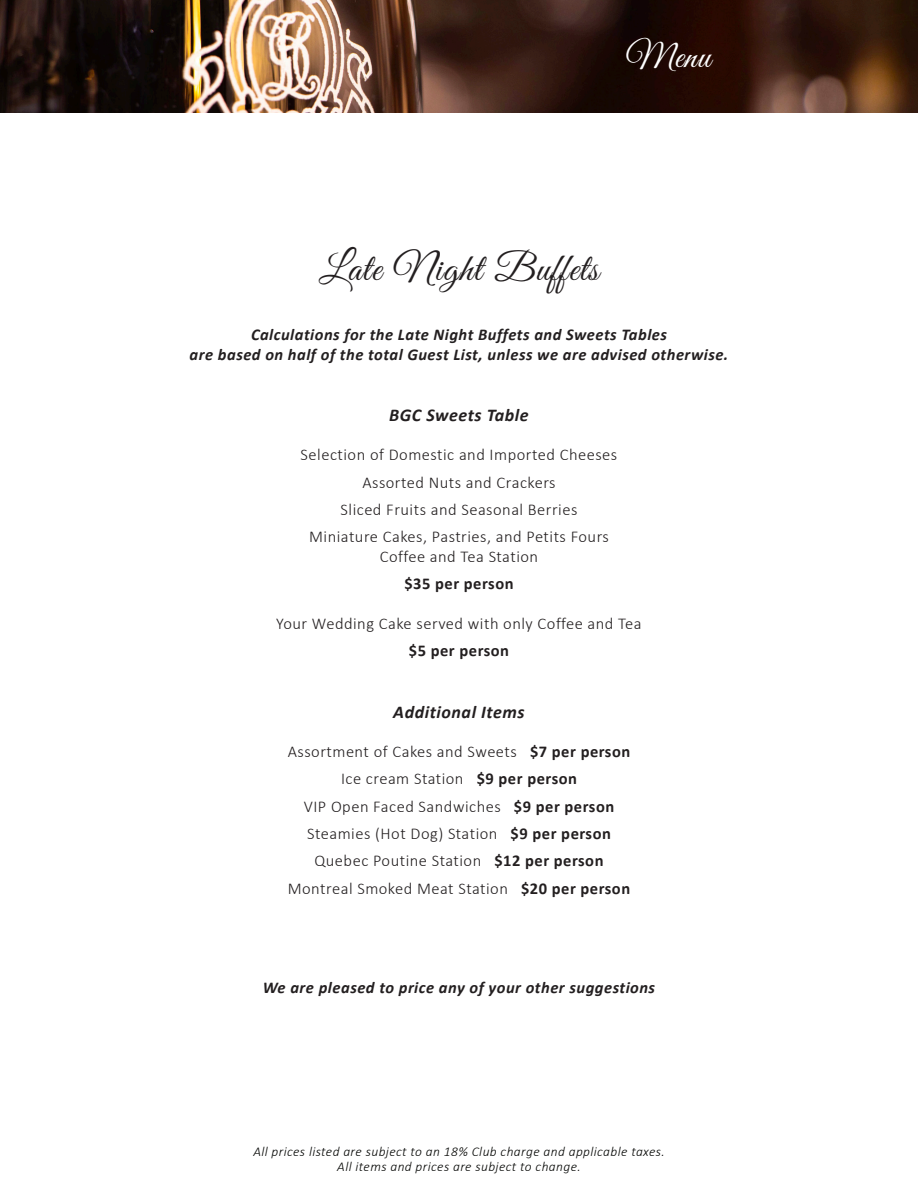
<style>
.page{position:relative;width:918px;height:1188px;background:#fff}
.page>*{position:absolute;margin:0;border:0;box-sizing:border-box;transform-origin:0 0}
.t1{font:39px "Great Vibes";letter-spacing:.03em;color:#231f20}
.t2{font:36px "Great Vibes";color:#fff}
.t3{font:italic 700 18px "Calibri";letter-spacing:.03em;color:#231f20}
.t4{font:300 16.5px "Calibri";letter-spacing:.03em;color:#231f20}
.t5{font:italic 700 16.5px "Calibri";letter-spacing:.03em;color:#231f20}
.t6{font:700 16.5px "Calibri";letter-spacing:.03em;color:#231f20}
.t7{font:italic 300 13.5px/15px "Calibri";letter-spacing:.03em;color:#040503;text-align:center}
.s1{font-weight:700}
</style>
<div class="page">
<img style="left:0;top:0;width:918px;height:113px">
<p class="t2" style="left:626px;top:36px;width:86px">Menu</p>
<p class="t1" style="left:319px;top:247px;width:281px">Late Night Buffets</p>
<p class="t5" style="left:251px;top:323px;width:418px">Calculations for the Late Night Buffets and Sweets Tables</p>
<p class="t5" style="left:190px;top:343px;width:540px">are based on half of the total Guest List, unless we are advised otherwise.</p>
<p class="t3" style="left:389px;top:402px;width:141px">BGC Sweets Table</p>
<p class="t4" style="left:301px;top:445px;width:318px">Selection of Domestic and Imported Cheeses</p>
<p class="t4" style="left:362px;top:472px;width:195px">Assorted Nuts and Crackers</p>
<p class="t4" style="left:341px;top:499px;width:238px">Sliced Fruits and Seasonal Berries</p>
<p class="t4" style="left:309px;top:527px;width:301px">Miniature Cakes, Pastries, and Petits Fours</p>
<p class="t4" style="left:380px;top:546px;width:160px">Coffee and Tea Station</p>
<p class="t6" style="left:404px;top:572px;width:111px">$35 per person</p>
<p class="t4" style="left:276px;top:613px;width:367px">Your Wedding Cake served with only Coffee and Tea</p>
<p class="t6" style="left:409px;top:639px;width:102px">$5 per person</p>
<p class="t3" style="left:393px;top:699px;width:133px">Additional Items</p>
<p class="t4" style="left:288px;top:741px;width:344px">Assortment of Cakes and Sweets <span class="s1">$7 per person</span></p>
<p class="t4" style="left:341px;top:769px;width:237px">Ice cream Station <span class="s1">$9 per person</span></p>
<p class="t4" style="left:304px;top:796px;width:312px">VIP Open Faced Sandwiches <span class="s1">$9 per person</span></p>
<p class="t4" style="left:307px;top:823px;width:305px">Steamies (Hot Dog) Station <span class="s1">$9 per person</span></p>
<p class="t4" style="left:314px;top:851px;width:291px">Quebec Poutine Station <span class="s1">$12 per person</span></p>
<p class="t4" style="left:288px;top:878px;width:344px">Montreal Smoked Meat Station <span class="s1">$20 per person</span></p>
<p class="t5" style="left:263px;top:976px;width:394px">We are pleased to price any of your other suggestions</p>
<p class="t7" style="left:253px;top:1144px;width:413px">All prices listed are subject to an 18% Club charge and applicable taxes.<br>All items and prices are subject to change.</p>
</div>
